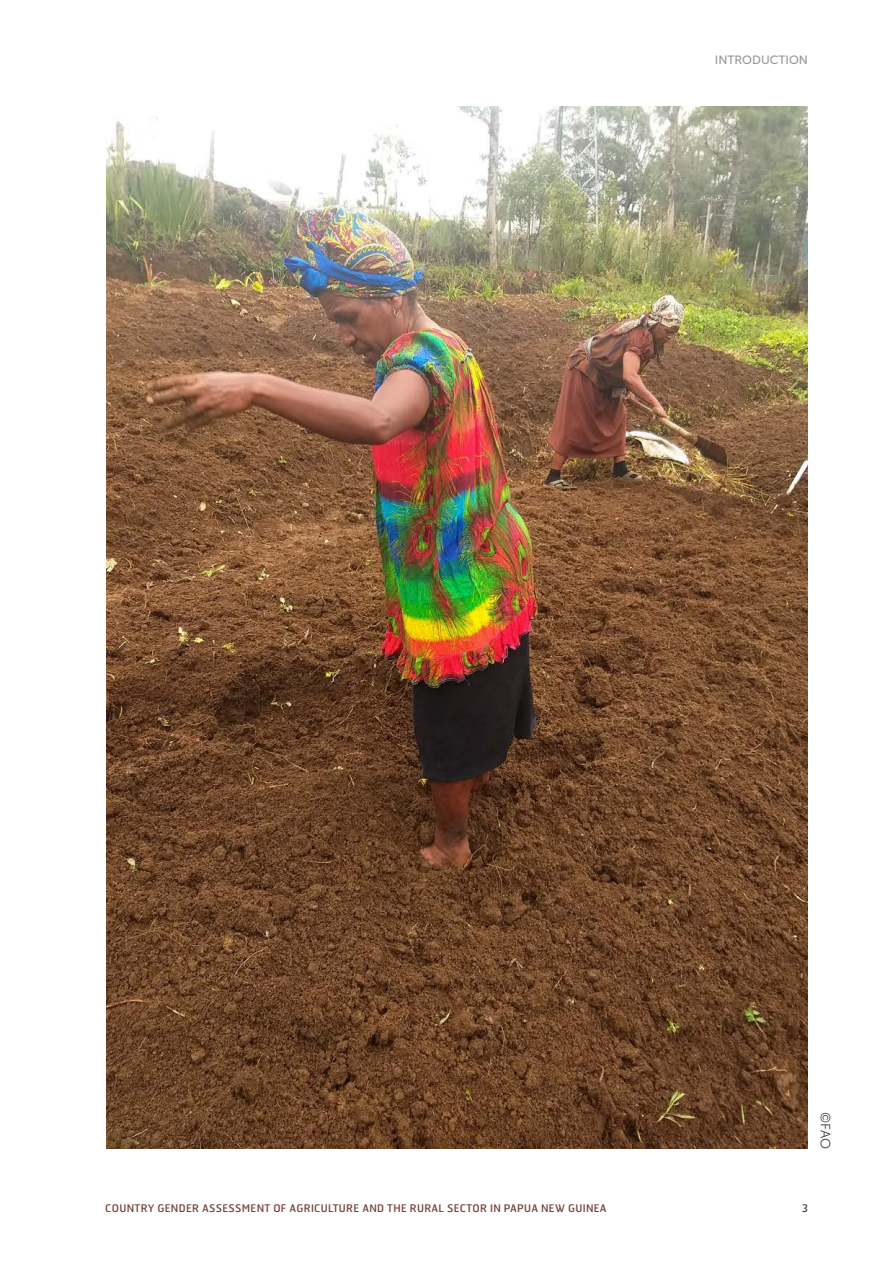
<style>
.page{position:relative;width:893px;height:1263px;background:#fff}
.page>*{position:absolute;margin:0;border:0;box-sizing:border-box;transform-origin:0 0}
.t1{font:13.5px "Museo Sans 300";color:#3e3e3f}
.t2{font:12px "Museo Sans 500";color:#939598}
.t3{font:10.5px "Hermes";letter-spacing:.03em;color:#75433a}
.t4{font:10.5px "Hermes";color:#3e3e3f}
</style>
<div class="page">
<img style="left:106px;top:106px;width:702px;height:1042px">
<p class="t2" style="left:715px;top:53px;width:95px">INTRODUCTION</p>
<p class="t1" style="left:833px;top:1112px;width:39px;rotate:90deg">©FAO</p>
<p class="t3" style="left:105px;top:1202px;width:503px">COUNTRY GENDER ASSESSMENT OF AGRICULTURE AND THE RURAL SECTOR IN PAPUA NEW GUINEA</p>
<p class="t4" style="left:802px;top:1202px;width:7px">3</p>
</div>
